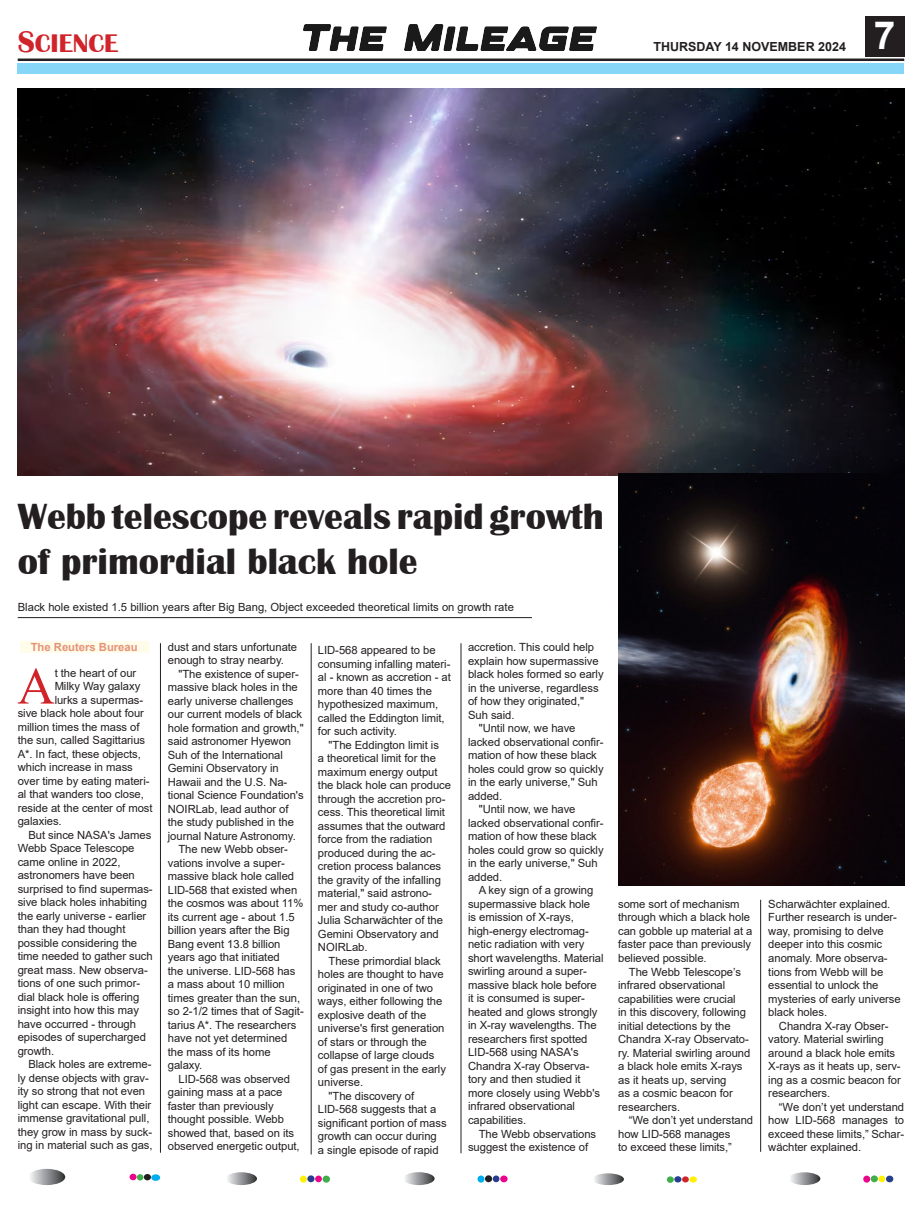
<style>
.page{position:relative;width:922px;height:1205px;background:#fff}
.page>*{position:absolute;margin:0;border:0;box-sizing:border-box;transform-origin:0 0}
.t1{font:52px "Times New Roman";color:#d1232a}
.t2{font:700 38.75px "Arial";color:#fff}
.t3{font:700 37.5px/45px "Britannic";color:#231f20}
.t4{font:700 26.25px "Britannic";color:#d1232a}
.t5{font:700 12.5px "Arial";color:#231f20}
.t6{font:11.25px/13.5px "Arial";letter-spacing:-.005em;color:#231f20}
.t7{font:700 11.25px "Arial";color:#e59279}
.s1{font-size:31.25px}
</style>
<div class="page">
<hr style="left:18px;top:59px;width:886px;height:2px;background:#231f20">
<div style="left:18px;top:64px;width:886px;height:10px;background:#86d6f7"></div>
<img style="left:304px;top:25px;width:292px;height:25px">
<div style="left:865px;top:16px;width:39px;height:41px;background:#231f20"></div>
<svg style="left:30px;top:1169px;width:35px;height:16px"></svg>
<div style="left:151px;top:1174px;width:9px;height:7px;background:#00aeef;border-radius:50%"></div>
<svg style="left:129px;top:1173px;width:7px;height:7px"></svg>
<svg style="left:137px;top:1174px;width:6px;height:6px"></svg>
<div style="left:144px;top:1174px;width:7px;height:6px;background:#231f20;border-radius:50%"></div>
<svg style="left:227px;top:1172px;width:30px;height:13px"></svg>
<div style="left:300px;top:1175px;width:7px;height:7px;background:#fff101;border-radius:50%"></div>
<div style="left:307px;top:1175px;width:7px;height:7px;background:#253f8e;border-radius:50%"></div>
<div style="left:315px;top:1175px;width:7px;height:7px;background:#ed028c;border-radius:50%"></div>
<div style="left:322px;top:1175px;width:8px;height:7px;background:#40ae49;border-radius:50%"></div>
<svg style="left:405px;top:1172px;width:29px;height:13px"></svg>
<div style="left:477px;top:1175px;width:7px;height:7px;background:#00aeef;border-radius:50%"></div>
<div style="left:485px;top:1175px;width:7px;height:7px;background:#231f20;border-radius:50%"></div>
<div style="left:492px;top:1175px;width:7px;height:7px;background:#253f8e;border-radius:50%"></div>
<div style="left:500px;top:1175px;width:7px;height:7px;background:#ed028c;border-radius:50%"></div>
<svg style="left:594px;top:1173px;width:29px;height:12px"></svg>
<div style="left:666px;top:1176px;width:7px;height:7px;background:#40ae49;border-radius:50%"></div>
<div style="left:674px;top:1176px;width:7px;height:6px;background:#253f8e;border-radius:50%"></div>
<svg style="left:682px;top:1176px;width:6px;height:6px"></svg>
<div style="left:689px;top:1176px;width:7px;height:6px;background:#fff101;border-radius:50%"></div>
<svg style="left:791px;top:1172px;width:29px;height:13px"></svg>
<div style="left:863px;top:1175px;width:7px;height:7px;background:#ed028c;border-radius:50%"></div>
<div style="left:870px;top:1175px;width:7px;height:7px;background:#40ae49;border-radius:50%"></div>
<div style="left:878px;top:1175px;width:7px;height:7px;background:#fff101;border-radius:50%"></div>
<svg style="left:885px;top:1175px;width:8px;height:7px"></svg>
<img style="left:18px;top:88px;width:886px;height:387px">
<hr style="left:18px;top:617px;width:513px;height:1px;background:#231f20">
<div style="left:20px;top:642px;width:129px;height:11px;background:#fffde9"></div>
<hr style="left:160px;top:643px;width:1px;height:509px;background:#231f20">
<hr style="left:311px;top:643px;width:1px;height:511px;background:#231f20">
<hr style="left:460px;top:643px;width:1px;height:510px;background:#231f20">
<img style="left:618px;top:473px;width:286px;height:413px">
<hr style="left:760px;top:900px;width:1px;height:252px;background:#231f20">
<p class="t4" style="left:18px;top:28px;width:102px"><span class="s1">S</span>CIENCE</p>
<p class="t5" style="left:653px;top:38px;width:194px">THURSDAY 14 NOVEMBER 2024</p>
<p class="t2" style="left:873px;top:8px;width:23px">7</p>
<p class="t3" style="left:18px;top:494px;width:587px">Webb telescope reveals rapid growth of primordial black hole</p>
<p class="t6" style="left:18px;top:600px;width:497px">Black hole existed 1.5 billion years after Big Bang, Object exceeded theoretical limits on growth rate</p>
<p class="t7" style="left:31px;top:639px;width:108px">The Reuters Bureau</p>
<p class="t6" style="left:168px;top:640px;width:131px">dust and stars unfortunate enough to stray nearby.</p>
<p class="t6" style="left:168px;top:667px;width:137px;text-indent:11px">"The existence of super&shy;massive black holes in the early universe challenges our current models of black hole formation and growth," said astronomer Hyewon<br>Suh of the International<br>Gemini Observatory in<br>Hawaii and the U.S. Na&shy;tional Science Foundation's<br>NOIRLab, lead author of the study published in the journal Nature Astronomy.</p>
<p class="t6" style="left:168px;top:842px;width:137px;text-indent:11px">The new Webb obser&shy;vations involve a super&shy;massive black hole called<br>LID-568 that existed when the cosmos was about 11% its current age - about 1.5 billion years after the Big<br>Bang event 13.8 billion years ago that initiated<br>the universe. LID-568 has a mass about 10 million times greater than the sun, so 2-1/2 times that of Sagit&shy;tarius A*. The researchers have not yet determined the mass of its home galaxy.</p>
<p class="t6" style="left:168px;top:1072px;width:133px;text-indent:11px">LID-568 was observed gaining mass at a pace faster than previously thought possible. Webb showed that, based on its observed energetic output,</p>
<p class="t1" style="left:17px;top:649px;width:39px">A</p>
<p class="t6" style="left:55px;top:666px;width:83px">t the heart of our</p>
<p class="t6" style="left:55px;top:679px;width:87px">Milky Way galaxy</p>
<p class="t6" style="left:55px;top:693px;width:90px">lurks a supermas-</p>
<p class="t6" style="left:18px;top:706px;width:128px">sive black hole about four</p>
<p class="t6" style="left:18px;top:720px;width:123px">million times the mass of</p>
<p class="t6" style="left:18px;top:733px;width:129px">the sun, called Sagittarius</p>
<p class="t6" style="left:18px;top:747px;width:124px">A*. In fact, these objects,</p>
<p class="t6" style="left:18px;top:760px;width:117px">which increase in mass</p>
<p class="t6" style="left:18px;top:774px;width:133px">over time by eating materi-</p>
<p class="t6" style="left:18px;top:787px;width:128px">al that wanders too close,</p>
<p class="t6" style="left:18px;top:801px;width:136px">reside at the center of most</p>
<p class="t6" style="left:18px;top:814px;width:45px">galaxies.</p>
<p class="t6" style="left:18px;top:828px;width:136px;text-indent:11px">But since NASA's James<br>Webb Space Telescope came online in 2022, astronomers have been surprised to find supermas&shy;sive black holes inhabiting the early universe - earlier than they had thought possible considering the time needed to gather such great mass. New observa&shy;tions of one such primor&shy;dial black hole is offering insight into how this may have occurred - through episodes of supercharged growth.</p>
<p class="t6" style="left:18px;top:1057px;width:136px;text-indent:11px">Black holes are extreme&shy;ly dense objects with grav&shy;ity so strong that not even light can escape. With their immense gravitational pull, they grow in mass by suck&shy;ing in material such as gas,</p>
<p class="t6" style="left:318px;top:643px;width:134px">LID-568 appeared to be consuming infalling materi&shy;al - known as accretion - at more than 40 times the hypothesized maximum, called the Eddington limit, for such activity.</p>
<p class="t6" style="left:318px;top:738px;width:135px;text-indent:11px">"The Eddington limit is<br>a theoretical limit for the maximum energy output the black hole can produce through the accretion pro&shy;cess. This theoretical limit assumes that the outward force from the radiation produced during the ac&shy;cretion process balances the gravity of the infalling material," said astrono&shy;mer and study co-author<br>Julia Scharwächter of the<br>Gemini Observatory and<br>NOIRLab.</p>
<p class="t6" style="left:318px;top:954px;width:129px;text-indent:11px">These primordial black holes are thought to have originated in one of two ways, either following the explosive death of the universe's first generation of stars or through the collapse of large clouds of gas present in the early universe.</p>
<p class="t6" style="left:318px;top:1089px;width:130px;text-indent:11px">"The discovery of<br>LID-568 suggests that a significant portion of mass growth can occur during<br>a single episode of rapid</p>
<p class="t6" style="left:468px;top:640px;width:137px">accretion. This could help explain how supermassive black holes formed so early in the universe, regardless of how they originated,"<br>Suh said.</p>
<p class="t6" style="left:468px;top:721px;width:137px;text-indent:11px">"Until now, we have lacked observational confir&shy;mation of how these black holes could grow so quickly in the early universe," Suh added.</p>
<p class="t6" style="left:468px;top:802px;width:137px;text-indent:11px">"Until now, we have lacked observational confir&shy;mation of how these black holes could grow so quickly in the early universe," Suh added.</p>
<p class="t6" style="left:468px;top:883px;width:137px;text-indent:11px">A key sign of a growing supermassive black hole<br>is emission of X-rays, high-energy electromag&shy;netic radiation with very short wavelengths. Material swirling around a super&shy;massive black hole before it is consumed is super&shy;heated and glows strongly in X-ray wavelengths. The researchers first spotted<br>LID-568 using NASA's<br>Chandra X-ray Observa&shy;tory and then studied it more closely using Webb's infrared observational capabilities.</p>
<p class="t6" style="left:468px;top:1126px;width:130px;text-indent:11px">The Webb observations suggest the existence of</p>
<p class="t6" style="left:618px;top:897px;width:136px">some sort of mechanism through which a black hole can gobble up material at a faster pace than previously believed possible.</p>
<p class="t6" style="left:618px;top:965px;width:134px;text-indent:11px">The Webb Telescope’s infrared observational capabilities were crucial<br>in this discovery, following initial detections by the<br>Chandra X-ray Observato&shy;ry. Material swirling around a black hole emits X-rays as it heats up, serving<br>as a cosmic beacon for researchers.</p>
<p class="t6" style="left:618px;top:1113px;width:136px;text-indent:11px">“We don’t yet understand how LID-568 manages<br>to exceed these limits,”</p>
<p class="t6" style="left:768px;top:897px;width:134px">Scharwächter explained.<br>Further research is under&shy;way, promising to delve deeper into this cosmic anomaly. More observa&shy;tions from Webb will be essential to unlock the mysteries of early universe black holes.</p>
<p class="t6" style="left:768px;top:1019px;width:134px;text-indent:11px">Chandra X-ray Obser&shy;vatory. Material swirling around a black hole emits<br>X-rays as it heats up, serv&shy;ing as a cosmic beacon for researchers.</p>
<p class="t6" style="left:768px;top:1100px;width:137px;text-align:justify;text-indent:11px">“We don’t yet understand how LID-568 manages to exceed these limits,” Schar&shy;wächter explained.</p>
</div>
